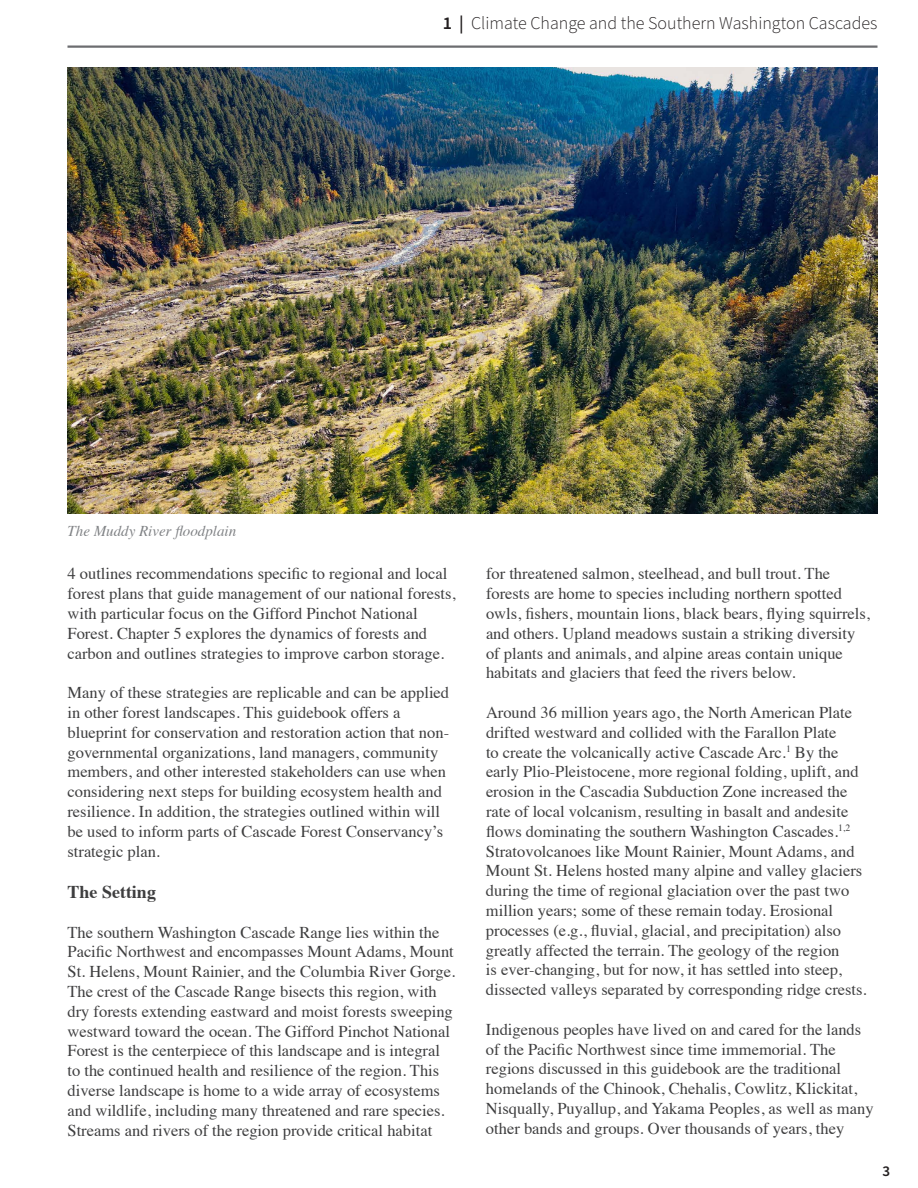
<style>
.page{position:relative;width:918px;height:1188px;background:#fff}
.page>*{position:absolute;margin:0;border:0;box-sizing:border-box;transform-origin:0 0}
.t1{font:300 18px "Source Sans Pro";color:#231f20}
.t2{font:700 18px "Times";color:#3e3e3f}
.t3{font:16.5px/19.8px "Times";color:#3e3e3f}
.t4{font:italic 15px "Times";color:#808285}
.t5{font:600 15px "Source Sans Pro";color:#231f20}
.s1{font-weight:600}
</style>
<div class="page">
<hr style="left:68px;top:45px;width:810px;height:3px;background:#6c6d70">
<img style="left:68px;top:68px;width:810px;height:446px">
<p class="t4" style="left:68px;top:518px;width:170px">The Muddy River floodplain</p>
<p class="t1" style="left:443px;top:11px;width:436px"><span class="s1">1 |</span> Climate Change and the Southern Washington Cascades</p>
<p class="t3" style="left:68px;top:563px;width:390px">4 outlines recommendations specific to regional and local forest plans that guide management of our national forests, with particular focus on the Gifford Pinchot National Forest. Chapter 5 explores the dynamics of forests and carbon and outlines strategies to improve carbon storage.</p>
<p class="t3" style="left:68px;top:681px;width:383px">Many of these strategies are replicable and can be applied in other forest landscapes. This guidebook offers a blueprint for conservation and restoration action that non&shy;governmental organizations, land managers, community members, and other interested stakeholders can use when considering next steps for building ecosystem health and resilience. In addition, the strategies outlined within will be used to inform parts of Cascade Forest Conservancy’s strategic plan.</p>
<p class="t2" style="left:68px;top:875px;width:90px">The Setting</p>
<p class="t3" style="left:68px;top:921px;width:389px">The southern Washington Cascade Range lies within the Pacific Northwest and encompasses Mount Adams, Mount St. Helens, Mount Rainier, and the Columbia River Gorge.<br>The crest of the Cascade Range bisects this region, with dry forests extending eastward and moist forests sweeping westward toward the ocean. The Gifford Pinchot National Forest is the centerpiece of this landscape and is integral to the continued health and resilience of the region. This diverse landscape is home to a wide array of ecosystems and wildlife, including many threatened and rare species.<br>Streams and rivers of the region provide critical habitat</p>
<p class="t3" style="left:486px;top:563px;width:386px">for threatened salmon, steelhead, and bull trout. The forests are home to species including northern spotted owls, fishers, mountain lions, black bears, flying squirrels, and others. Upland meadows sustain a striking diversity of plants and animals, and alpine areas contain unique habitats and glaciers that feed the rivers below.</p>
<p class="t3" style="left:486px;top:701px;width:382px">Around 36 million years ago, the North American Plate drifted westward and collided with the Farallon Plate<br>to create the volcanically active Cascade Arc.<sup>1</sup> By the early Plio-Pleistocene, more regional folding, uplift, and erosion in the Cascadia Subduction Zone increased the rate of local volcanism, resulting in basalt and andesite flows dominating the southern Washington Cascades.<sup>1,2<br></sup>Stratovolcanoes like Mount Rainier, Mount Adams, and Mount St. Helens hosted many alpine and valley glaciers during the time of regional glaciation over the past two million years; some of these remain today. Erosional processes (e.g., fluvial, glacial, and precipitation) also greatly affected the terrain. The geology of the region<br>is ever-changing, but for now, it has settled into steep, dissected valleys separated by corresponding ridge crests.</p>
<p class="t3" style="left:486px;top:1018px;width:389px">Indigenous peoples have lived on and cared for the lands of the Pacific Northwest since time immemorial. The regions discussed in this guidebook are the traditional homelands of the Chinook, Chehalis, Cowlitz, Klickitat, Nisqually, Puyallup, and Yakama Peoples, as well as many other bands and groups. Over thousands of years, they</p>
<p class="t5" style="left:882px;top:1161px;width:9px">3</p>
</div>
